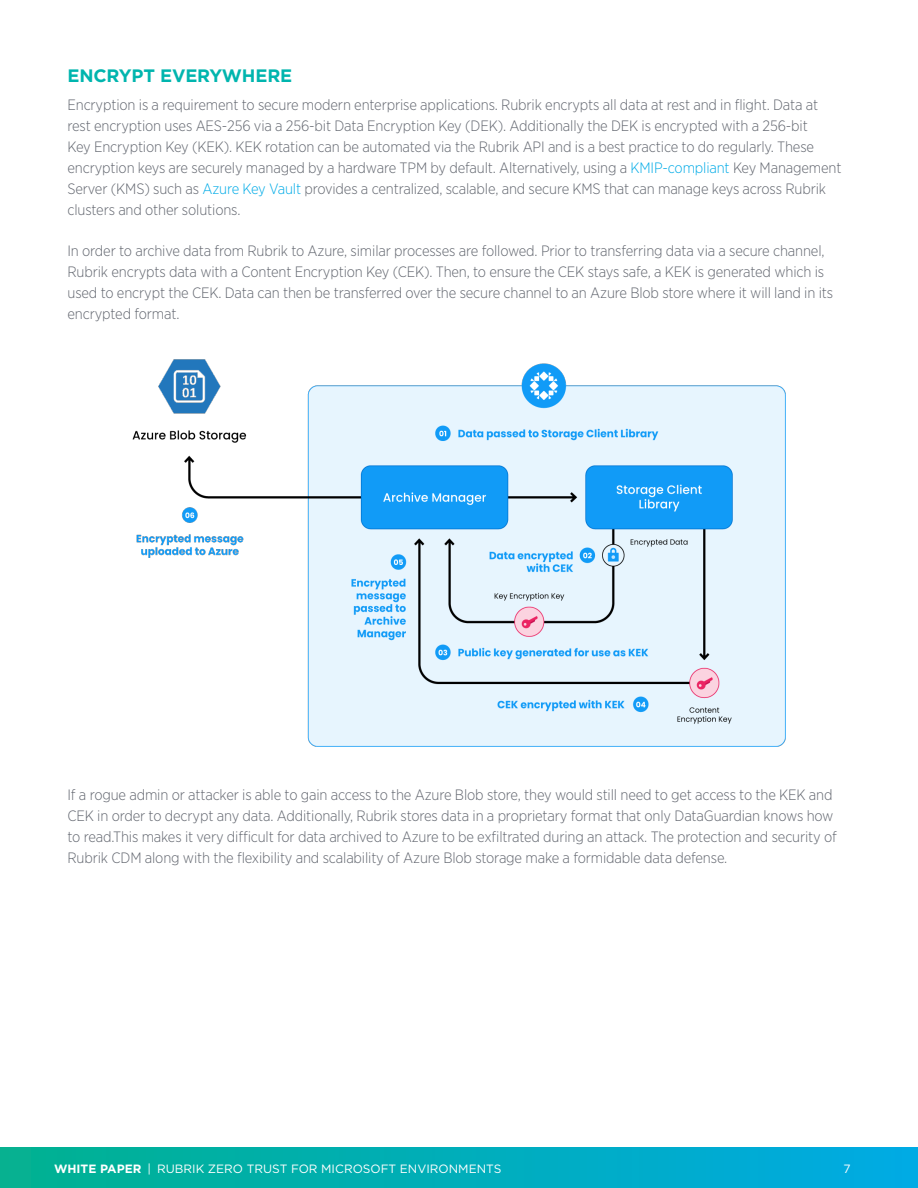
<style>
.page{position:relative;width:918px;height:1188px;background:#fff}
.page>*{position:absolute;margin:0;border:0;box-sizing:border-box;transform-origin:0 0}
.t1{font:700 18px "Gotham";letter-spacing:-.01em;color:#00b5ae}
.Body_copy{font:300 15px/21px "Gotham Narrow";letter-spacing:-.01em;color:#62666f}
.t2{font:12px "Gotham";color:#fff}
.s1{color:#00abe7}
.s2{font-weight:700}
</style>
<div class="page">
<div style="left:0;top:1148px;width:918px;height:40px;background:linear-gradient(to right,#01b190,#00aae4)"></div>
<img style="left:132px;top:359px;width:654px;height:387px">
<h1 class="t1" style="left:68px;top:64px;width:226px">ENCRYPT EVERYWHERE</h1>
<p class="Body_copy" style="left:68px;top:94px;width:776px">Encryption is a requirement to secure modern enterprise applications. Rubrik encrypts all data at rest and in flight. Data at rest encryption uses AES-256 via a 256-bit Data Encryption Key (DEK). Additionally the DEK is encrypted with a 256-bit<br>Key Encryption Key (KEK). KEK rotation can be automated via the Rubrik API and is a best practice to do regularly. These encryption keys are securely managed by a hardware TPM by default. Alternatively, using a <span class="s1">KMIP-compliant</span> Key Management Server (KMS) such as <span class="s1">Azure Key Vault</span> provides a centralized, scalable, and secure KMS that can manage keys across Rubrik clusters and other solutions.</p>
<p class="Body_copy" style="left:68px;top:240px;width:767px">In order to archive data from Rubrik to Azure, similar processes are followed. Prior to transferring data via a secure channel, Rubrik encrypts data with a Content Encryption Key (CEK). Then, to ensure the CEK stays safe, a KEK is generated which is used to encrypt the CEK. Data can then be transferred over the secure channel to an Azure Blob store where it will land in its encrypted format.</p>
<p class="Body_copy" style="left:68px;top:784px;width:771px">If a rogue admin or attacker is able to gain access to the Azure Blob store, they would still need to get access to the KEK and CEK in order to decrypt any data. Additionally, Rubrik stores data in a proprietary format that only DataGuardian knows how to read.This makes it very difficult for data archived to Azure to be exfiltrated during an attack. The protection and security of Rubrik CDM along with the flexibility and scalability of Azure Blob storage make a formidable data defense.</p>
<p class="t2" style="left:54px;top:1161px;width:449px"><span class="s2">WHITE PAPER</span> | RUBRIK ZERO TRUST FOR MICROSOFT ENVIRONMENTS</p>
<p class="t2" style="left:843px;top:1161px;width:9px">7</p>
</div>
